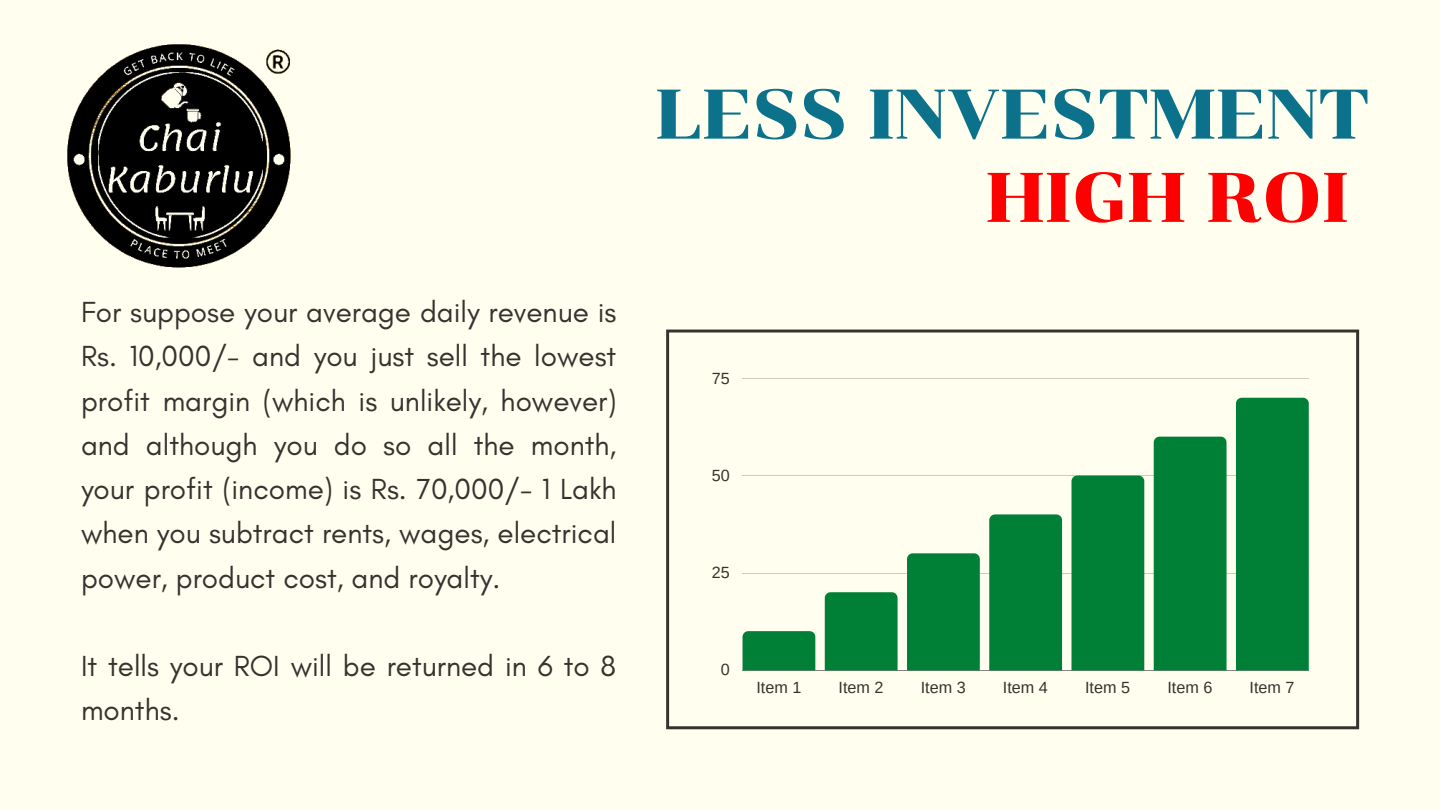
<style>
.page{position:relative;width:1440px;height:810px;background:#fffeef}
.page>*{position:absolute;margin:0;border:0;box-sizing:border-box;transform-origin:0 0}
.t1{font:70px "Chonburi";color:#0c728b}
.t2{font:70px "Chonburi";color:#f00}
.t3{font:29.6px/44.2px "Glacial Indifference";color:#343330;text-align:justify}
.t4{font:16.2px "Arimo";color:#343330}
</style>
<div class="page">
<svg style="left:666px;top:330px;width:693px;height:399px"></svg>
<hr style="left:743px;top:378px;width:566px;height:1px;background:#343330">
<hr style="left:743px;top:476px;width:566px;height:1px;background:#343330">
<hr style="left:743px;top:573px;width:566px;height:1px;background:#343330">
<hr style="left:743px;top:670px;width:566px;height:1px;background:#343330">
<div style="left:743px;top:631px;width:72px;height:39px;background:#008037"></div>
<div style="left:825px;top:592px;width:73px;height:78px;background:#008037"></div>
<div style="left:907px;top:553px;width:73px;height:117px;background:#008037"></div>
<div style="left:989px;top:514px;width:73px;height:156px;background:#008037"></div>
<div style="left:1071px;top:476px;width:73px;height:194px;background:#008037"></div>
<div style="left:1154px;top:437px;width:73px;height:233px;background:#008037"></div>
<div style="left:1236px;top:398px;width:73px;height:272px;background:#008037"></div>
<img style="left:67px;top:44px;width:224px;height:224px">
<p class="t3" style="left:81px;top:290px;width:537px">For suppose your average daily revenue is Rs. 10,000/- and you just sell the lowest profit margin (which is unlikely, however) and although you do so all the month, your profit (income) is Rs. 70,000/- 1 Lakh when you subtract rents, wages, electrical power, product cost, and royalty.</p>
<p class="t3" style="left:81px;top:644px;width:537px">It tells your ROI will be returned in 6 to 8 months.</p>
<h1 class="t1" style="left:655px;top:72px;width:715px">LESS INVESTMENT</h1>
<h1 class="t2" style="left:986px;top:155px;width:365px">HIGH ROI</h1>
<p class="t4" style="left:712px;top:369px;width:20px">75</p>
<p class="t4" style="left:712px;top:466px;width:20px">50</p>
<p class="t4" style="left:712px;top:564px;width:20px">25</p>
<p class="t4" style="left:721px;top:661px;width:11px">0</p>
<p class="t4" style="left:756px;top:679px;width:47px">Item 1</p>
<p class="t4" style="left:839px;top:679px;width:47px">Item 2</p>
<p class="t4" style="left:921px;top:679px;width:47px">Item 3</p>
<p class="t4" style="left:1003px;top:679px;width:47px">Item 4</p>
<p class="t4" style="left:1085px;top:679px;width:47px">Item 5</p>
<p class="t4" style="left:1167px;top:679px;width:47px">Item 6</p>
<p class="t4" style="left:1250px;top:679px;width:47px">Item 7</p>
</div>
